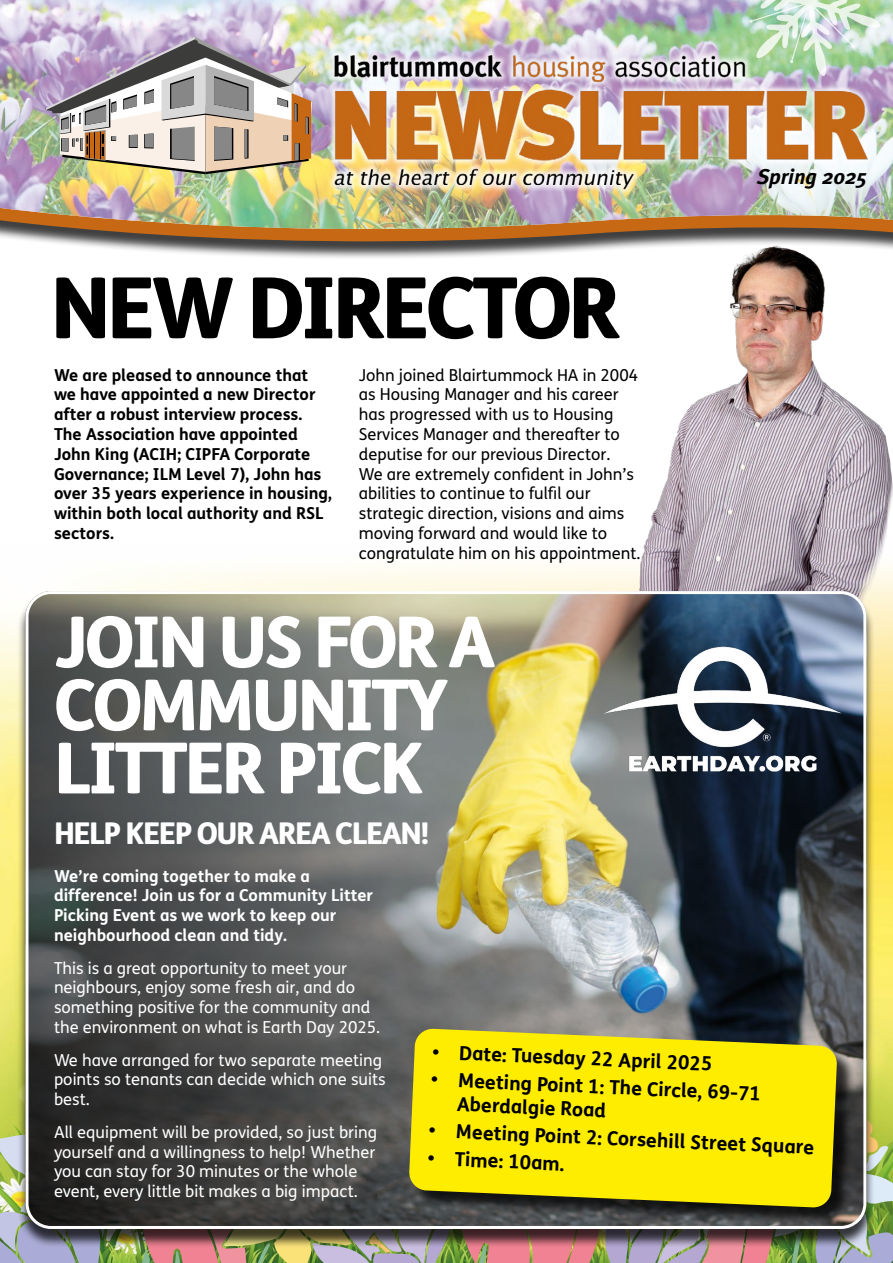
<style>
.page{position:relative;width:893px;height:1263px;background:#fff}
.page>*{position:absolute;margin:0;border:0;box-sizing:border-box;transform-origin:0 0}
.t1{font:800 84.45px "FS Me";letter-spacing:-.05em;color:#000}
.t2{font:800 70.5px/63px "FS Me";letter-spacing:-.05em;color:#fff}
.t3{font:800 30px "FS Me";letter-spacing:-.05em;color:#fff}
.t4{font:italic 700 21.15px "Meta Plus";color:#000}
.t5{font:700 19.5px/24.2px "FS Me";color:#000}
.t6{font:16.5px/19.8px "FS Me";color:#fff}
.t7{font:16.5px/19.8px "FS Me";color:#000}
.t8{font:700 16.5px/19.8px "FS Me";color:#000}
.t9{font:700 16.5px/19.8px "FS Me";color:#fff}
</style>
<div class="page">
<img style="left:0;top:566px;width:893px;height:507px">
<img style="left:626px;top:261px;width:267px;height:370px">
<img style="left:0;top:1073px;width:893px;height:190px">
<div style="left:17px;top:593px;width:858px;height:655px;background:#000;opacity:.75"></div>
<img style="left:26px;top:591px;width:840px;height:638px">
<div style="left:26px;top:591px;width:840px;height:638px;border:3px solid #fff;border-radius:24px"></div>
<div style="left:412px;top:1031px;width:443px;height:195px;background:#000;opacity:.75"></div>
<svg style="left:409px;top:1028px;width:428px;height:180px;background:#e8d807"></svg>
<svg style="left:131px;top:249px;width:682px;height:12px"></svg>
<svg style="left:0;top:230px;width:893px;height:19px;background:#957e6a"></svg>
<img style="left:0;top:0;width:893px;height:230px">
<img style="left:321px;top:0;width:551px;height:203px">
<svg style="left:46px;top:36px;width:266px;height:138px;background:#b9aca7"></svg>
<svg style="left:736px;top:0;width:145px;height:76px;background:#bcd8bd"></svg>
<img style="left:592px;top:631px;width:262px;height:156px">
<h1 class="t1" style="left:50px;top:255px;width:572px">NEW DIRECTOR</h1>
<p class="t8" style="left:54px;top:365px;width:280px">We are pleased to announce that we have appointed a new Director after a robust interview process.<br>The Association have appointed<br>John King (ACIH; CIPFA Corporate<br>Governance; ILM Level 7), John has over 35 years experience in housing, within both local authority and RSL sectors.</p>
<p class="t7" style="left:359px;top:365px;width:283px">John joined Blairtummock HA in 2004 as Housing Manager and his career has progressed with us to Housing Services Manager and thereafter to deputise for our previous Director.<br>We are extremely confident in John’s abilities to continue to fulfil our strategic direction, visions and aims moving forward and would like to congratulate him on his appointment.</p>
<h2 class="t2" style="left:54px;top:611px;width:443px">JOIN US FOR A<br>COMMUNITY<br>LITTER PICK</h2>
<h3 class="t3" style="left:54px;top:814px;width:377px">HELP KEEP OUR AREA CLEAN!</h3>
<p class="t4" style="left:757px;top:164px;width:111px">Spring 2025</p>
<p class="t9" style="left:54px;top:866px;width:321px">We’re coming together to make a difference! Join us for a Community Litter Picking Event as we work to keep our neighbourhood clean and tidy.</p>
<p class="t6" style="left:54px;top:958px;width:328px">This is a great opportunity to meet your neighbours, enjoy some fresh air, and do something positive for the community and the environment on what is Earth Day 2025.</p>
<p class="t6" style="left:54px;top:1050px;width:333px">We have arranged for two separate meeting points so tenants can decide which one suits best.</p>
<p class="t6" style="left:54px;top:1122px;width:325px">All equipment will be provided, so just bring yourself and a willingness to help! Whether you can stay for 30 minutes or the whole event, every little bit makes a big impact.</p>
<p class="t5" style="left:433px;top:1038px;width:282px;rotate:3deg">• Date: Tuesday 22 April 2025</p>
<p class="t5" style="left:459px;top:1067px;width:304px;text-indent:-27px;rotate:3deg">• Meeting Point 1: The Circle, 69-71<br>Aberdalgie Road</p>
<p class="t5" style="left:430px;top:1116px;width:387px;rotate:3deg">• Meeting Point 2: Corsehill Street Square</p>
<p class="t5" style="left:428px;top:1145px;width:139px;rotate:3deg">• Time: 10am.</p>
</div>
